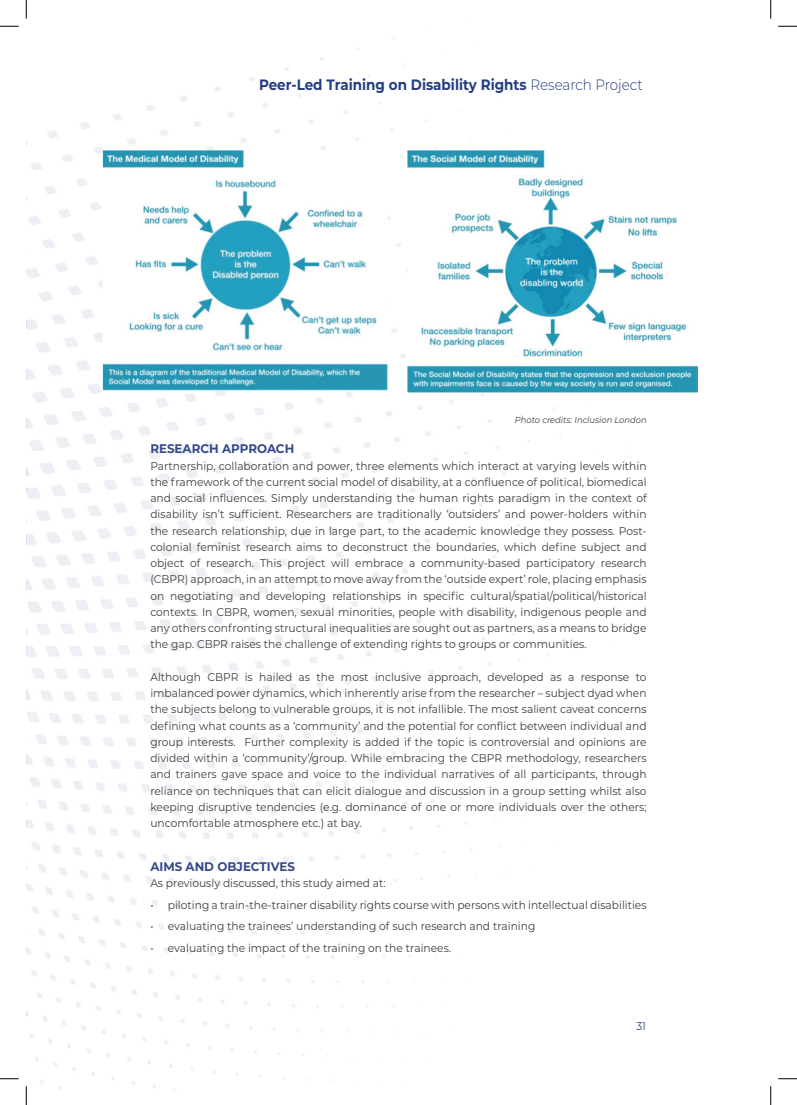
<style>
.page{position:relative;width:797px;height:1105px;background:#fff}
.page>*{position:absolute;margin:0;border:0;box-sizing:border-box;transform-origin:0 0}
.t1{font:700 15px "Montserrat";color:#243c81;scale:.9 1}
.t2{font:700 12.5px "Montserrat";color:#344989;scale:.95 1}
.t3{font:11.25px/16.2px "Montserrat";color:#3e3e3f;text-align:justify;scale:.95 1}
.t4{font:11.25px "Montserrat";color:#243c81;scale:.9 1}
.t5{font:italic 8.75px "Montserrat";color:#3e3e3f;scale:.95 1}
.s1{font-weight:300}
</style>
<div class="page">
<img style="left:102px;top:150px;width:285px;height:241px">
<img style="left:407px;top:150px;width:290px;height:242px">
<svg style="left:0;top:25px;width:19px;height:2px"></svg>
<svg style="left:778px;top:25px;width:19px;height:2px"></svg>
<svg style="left:0;top:1078px;width:19px;height:1px"></svg>
<svg style="left:778px;top:1078px;width:19px;height:1px"></svg>
<svg style="left:25px;top:0;width:2px;height:19px"></svg>
<svg style="left:25px;top:1086px;width:2px;height:19px"></svg>
<svg style="left:770px;top:0;width:1px;height:19px"></svg>
<svg style="left:770px;top:1086px;width:1px;height:19px"></svg>
<h1 class="t1" style="left:259px;top:73px;width:428px">PEER-LED TRAINING ON DISABILITY RIGHTS <span class="s1">Research Project</span></h1>
<p class="t5" style="left:515px;top:414px;width:140px">Photo credits: Inclusion London</p>
<p class="t2" style="left:150px;top:440px;width:36px">RESEARC</p>
<p class="t2" style="left:209px;top:440px;width:33px">H APPR</p>
<p class="t2" style="left:257px;top:440px;width:41px">OAC H</p>
<p class="t3" style="left:150px;top:457px;width:524px">Partnership, collaboration and power, three elements which interact at varying levels within the framework of the current social model of disability, at a confluence of political, biomedical and social influences. Simply understanding the human rights paradigm in the context of disability isn’t sufficient. Researchers are traditionally ‘outsiders’ and power-holders within the research relationship, due in large part, to the academic knowledge they possess. Post&shy;colonial feminist research aims to deconstruct the boundaries, which define subject and object of research. This project will embrace a community-based participatory research (CBPR) approach, in an attempt to move away from the ‘outside expert’ role, placing emphasis on negotiating and developing relationships in specific cultural/spatial/political/historical contexts. In CBPR, women, sexual minorities, people with disability, indigenous people and any others confronting structural inequalities are sought out as partners, as a means to bridge the gap. CBPR raises the challenge of extending rights to groups or communities.</p>
<p class="t3" style="left:150px;top:668px;width:524px">Although CBPR is hailed as the most inclusive approach, developed as a response to imbalanced power dynamics, which inherently arise from the researcher – subject dyad when the subjects belong to vulnerable groups, it is not infallible. The most salient caveat concerns defining what counts as a ‘community’ and the potential for conflict between individual and group interests. Further complexity is added if the topic is controversial and opinions are divided within a ‘community’/group. While embracing the CBPR methodology, researchers and trainers gave space and voice to the individual narratives of all participants, through reliance on techniques that can elicit dialogue and discussion in a group setting whilst also keeping disruptive tendencies (e.g. dominance of one or more individuals over the others; uncomfortable atmosphere etc.) at bay.</p>
<p class="t2" style="left:150px;top:857px;width:107px">AIMS AND OBJECT</p>
<p class="t2" style="left:267px;top:857px;width:31px">IVES</p>
<p class="t3" style="left:150px;top:875px;width:249px">As previously discussed, this study aimed at:</p>
<p class="t3" style="left:150px;top:896px;width:524px">• piloting a train-the-trainer disability rights course with persons with intellectual disabilities</p>
<p class="t3" style="left:150px;top:918px;width:407px">• evaluating the trainees’ understanding of such research and training</p>
<p class="t3" style="left:150px;top:939px;width:318px">• evaluating the impact of the training on the trainees.</p>
<p class="t4" style="left:636px;top:1018px;width:12px">31</p>
</div>
